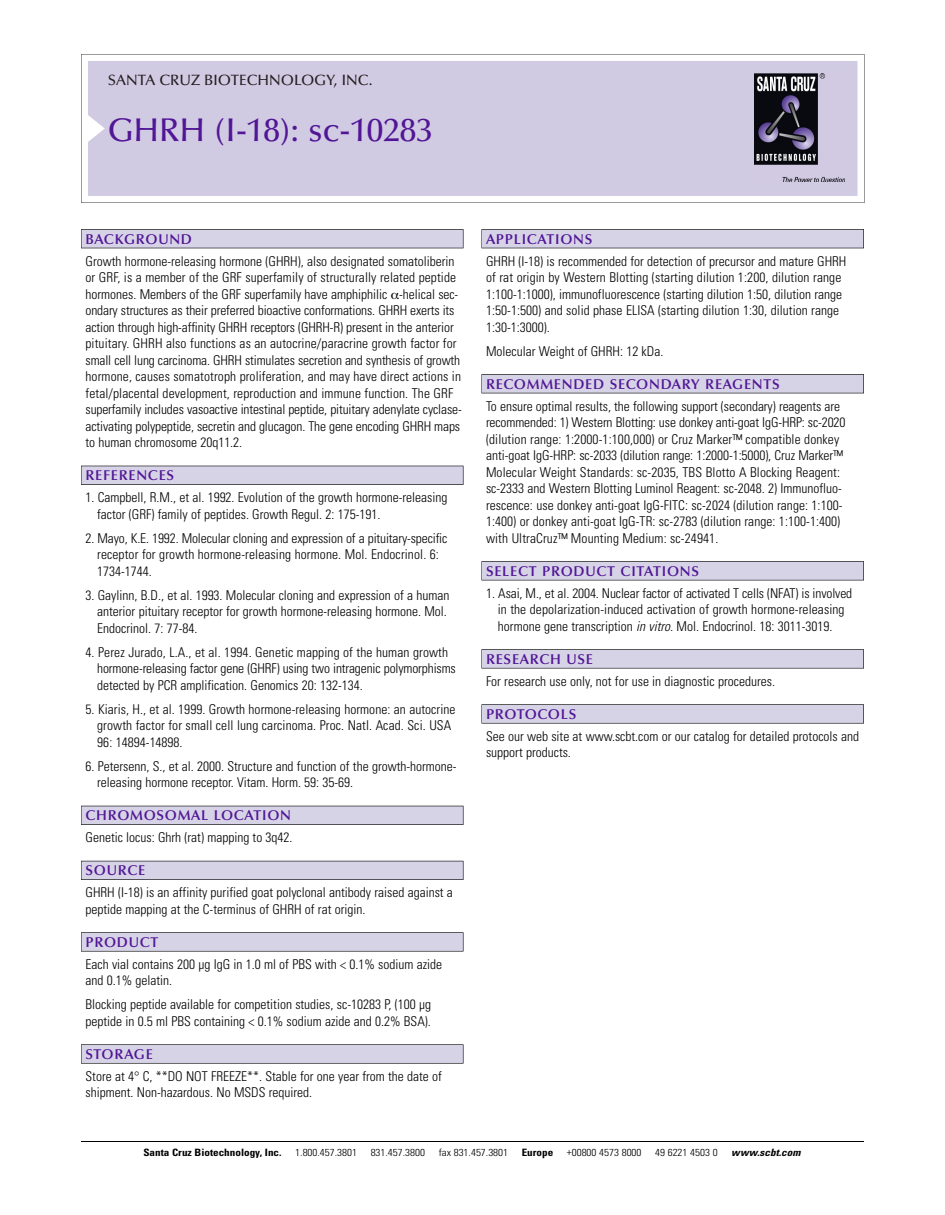
<style>
.page{position:relative;width:945px;height:1215px;background:#fff}
.page>*{position:absolute;margin:0;border:0;box-sizing:border-box;transform-origin:0 0}
.t1{font:500 33px "Optima";color:#511695}
.t2{font:500 15px "Optima";color:#231f20}
.t3{font:600 14.25px "Optima";letter-spacing:.05em;color:#511695}
.t4{font:300 condensed 13.5px/16.5px "Univers";color:#000}
.t5{font:300 condensed 10.2px "Univers";color:#000;scale:1.1 1}
.t6{font:700 condensed 10.2px "Univers";color:#000;scale:1.1 1}
.t7{font:italic 700 condensed 10.2px "Univers";letter-spacing:.005em;color:#000;scale:1.1 1}
.s1{font-style:italic}
</style>
<div class="page">
<svg style="left:81px;top:54px;width:783px;height:149px"></svg>
<div style="left:88px;top:61px;width:769px;height:135px;background:#d1cae3"></div>
<img style="left:755px;top:74px;width:90px;height:108px">
<div style="left:81px;top:229px;width:382px;height:19px;background:#525156"></div>
<div style="left:81px;top:230px;width:382px;height:18px;background:#d7d3e7"></div>
<div style="left:81px;top:466px;width:382px;height:19px;background:#515055"></div>
<div style="left:81px;top:466px;width:382px;height:18px;background:#d7d3e7"></div>
<div style="left:81px;top:806px;width:382px;height:19px;background:#525158"></div>
<div style="left:81px;top:806px;width:382px;height:18px;background:#d7d3e7"></div>
<div style="left:81px;top:861px;width:382px;height:19px;background:#54535a"></div>
<div style="left:81px;top:861px;width:382px;height:18px;background:#d7d3e7"></div>
<svg style="left:81px;top:932px;width:382px;height:20px"></svg>
<div style="left:81px;top:933px;width:382px;height:18px;background:#d7d3e7"></div>
<div style="left:81px;top:1044px;width:382px;height:20px;background:#666667"></div>
<div style="left:81px;top:1045px;width:382px;height:18px;background:#d7d3e7"></div>
<div style="left:482px;top:229px;width:382px;height:19px;background:#525156"></div>
<div style="left:482px;top:230px;width:381px;height:18px;background:#d7d3e7"></div>
<div style="left:482px;top:374px;width:382px;height:19px;background:#525155"></div>
<div style="left:482px;top:375px;width:381px;height:18px;background:#d7d3e7"></div>
<div style="left:482px;top:561px;width:382px;height:19px;background:#545357"></div>
<div style="left:482px;top:562px;width:381px;height:18px;background:#d7d3e7"></div>
<div style="left:482px;top:649px;width:382px;height:19px;background:#575759"></div>
<div style="left:482px;top:650px;width:381px;height:18px;background:#d7d3e7"></div>
<svg style="left:482px;top:704px;width:382px;height:20px"></svg>
<div style="left:482px;top:705px;width:381px;height:18px;background:#d7d3e7"></div>
<hr style="left:81px;top:1141px;width:783px;height:1px;background:#000">
<p class="t2" style="left:108px;top:74px;width:266px">SANTA CRUZ BIOTECHNOLOGY, INC.</p>
<h1 class="t1" style="left:108px;top:117px;width:326px">GHRH (I-18): sc-10283</h1>
<p class="t3" style="left:86px;top:233px;width:108px">BACKGROUND</p>
<p class="t4" style="left:86px;top:254px;width:378px">Growth hormone-releasing hormone (GHRH), also designated somatoliberin or GRF, is a member of the GRF superfamily of structurally related peptide hormones. Members of the GRF superfamily have amphiphilic -helical sec&shy;ondary structures as their preferred bioactive conformations. GHRH exerts its action through high-affinity GHRH receptors (GHRH-R) present in the anterior pituitary. GHRH also functions as an autocrine/paracrine growth factor for small cell lung carcinoma. GHRH stimulates secretion and synthesis of growth hormone, causes somatotroph proliferation, and may have direct actions in fetal/placental development, reproduction and immune function. The GRF superfamily includes vasoactive intestinal peptide, pituitary adenylate cyclase&shy;activating polypeptide, secretin and glucagon. The gene encoding GHRH maps to human chromosome 20q11.2.</p>
<p class="t3" style="left:86px;top:470px;width:90px">REFERENCES</p>
<p class="t4" style="left:97px;top:490px;width:352px;text-indent:-12px">1. Campbell, R.M., et al. 1992. Evolution of the growth hormone-releasing factor (GRF) family of peptides. Growth Regul. 2: 175-191.</p>
<p class="t4" style="left:97px;top:531px;width:352px;text-indent:-12px">2. Mayo, K.E. 1992. Molecular cloning and expression of a pituitary-specific receptor for growth hormone-releasing hormone. Mol. Endocrinol. 6:<br>1734-1744.</p>
<p class="t4" style="left:97px;top:588px;width:354px;text-indent:-12px">3. Gaylinn, B.D., et al. 1993. Molecular cloning and expression of a human anterior pituitary receptor for growth hormone-releasing hormone. Mol.<br>Endocrinol. 7: 77-84.</p>
<p class="t4" style="left:97px;top:645px;width:360px;text-indent:-12px">4. Perez Jurado, L.A., et al. 1994. Genetic mapping of the human growth hormone-releasing factor gene (GHRF) using two intragenic polymorphisms detected by PCR amplification. Genomics 20: 132-134.</p>
<p class="t4" style="left:97px;top:702px;width:360px;text-indent:-12px">5. Kiaris, H., et al. 1999. Growth hormone-releasing hormone: an autocrine growth factor for small cell lung carcinoma. Proc. Natl. Acad. Sci. USA<br>96: 14894-14898.</p>
<p class="t4" style="left:97px;top:759px;width:361px;text-indent:-12px">6. Petersenn, S., et al. 2000. Structure and function of the growth-hormone&shy;releasing hormone receptor. Vitam. Horm. 59: 35-69.</p>
<p class="t3" style="left:86px;top:810px;width:207px">CHROMOSOMAL LOCATION</p>
<p class="t4" style="left:86px;top:830px;width:209px">Genetic locus: Ghrh (rat) mapping to 3q42.</p>
<p class="t3" style="left:86px;top:865px;width:61px">SOURCE</p>
<p class="t4" style="left:86px;top:885px;width:369px">GHRH (I-18) is an affinity purified goat polyclonal antibody raised against a peptide mapping at the C-terminus of GHRH of rat origin.</p>
<p class="t3" style="left:86px;top:936px;width:74px">PRODUCT</p>
<p class="t4" style="left:86px;top:957px;width:358px">Each vial contains 200 µg IgG in 1.0 ml of PBS with &lt; 0.1% sodium azide and 0.1% gelatin.</p>
<p class="t4" style="left:86px;top:997px;width:347px">Blocking peptide available for competition studies, sc-10283 P, (100 µg peptide in 0.5 ml PBS containing &lt; 0.1% sodium azide and 0.2% BSA).</p>
<p class="t3" style="left:86px;top:1048px;width:69px">STORAGE</p>
<p class="t4" style="left:86px;top:1069px;width:358px">Store at 4° C, **DO NOT FREEZE**. Stable for one year from the date of shipment. Non-hazardous. No MSDS required.</p>
<p class="t3" style="left:486px;top:233px;width:108px">APPLICATIONS</p>
<p class="t4" style="left:486px;top:254px;width:362px">GHRH (I-18) is recommended for detection of precursor and mature GHRH of rat origin by Western Blotting (starting dilution 1:200, dilution range 1:100-1:1000), immunofluorescence (starting dilution 1:50, dilution range 1:50-1:500) and solid phase ELISA (starting dilution 1:30, dilution range 1:30-1:3000).</p>
<p class="t4" style="left:486px;top:344px;width:179px">Molecular Weight of GHRH: 12 kDa.</p>
<p class="t3" style="left:486px;top:378px;width:295px">RECOMMENDED SECONDARY REAGENTS</p>
<p class="t4" style="left:486px;top:399px;width:361px">To ensure optimal results, the following support (secondary) reagents are recommended: 1) Western Blotting: use donkey anti-goat IgG-HRP: sc-2020 (dilution range: 1:2000-1:100,000) or Cruz Marker™ compatible donkey anti-goat IgG-HRP: sc-2033 (dilution range: 1:2000-1:5000), Cruz Marker™ Molecular Weight Standards: sc-2035, TBS Blotto A Blocking Reagent: sc-2333 and Western Blotting Luminol Reagent: sc-2048. 2) Immunofluo&shy;rescence: use donkey anti-goat IgG-FITC: sc-2024 (dilution range: 1:100- 1:400) or donkey anti-goat IgG-TR: sc-2783 (dilution range: 1:100-1:400) with UltraCruz™ Mounting Medium: sc-24941.</p>
<p class="t3" style="left:486px;top:565px;width:215px">SELECT PRODUCT CITATIONS</p>
<p class="t4" style="left:486px;top:586px;width:368px;text-align:center">1. Asai, M., et al. 2004. Nuclear factor of activated T cells (NFAT) is involved in the depolarization-induced activation of growth hormone-releasing hormone gene transcription <span class="s1">in vitro.</span> Mol. Endocrinol. 18: 3011-3019.</p>
<p class="t3" style="left:486px;top:653px;width:109px">RESEARCH USE</p>
<p class="t4" style="left:486px;top:674px;width:290px">For research use only, not for use in diagnostic procedures.</p>
<p class="t3" style="left:486px;top:708px;width:92px">PROTOCOLS</p>
<p class="t4" style="left:486px;top:729px;width:375px">See our web site at www.scbt.com or our catalog for detailed protocols and support products.</p>
<p class="t6" style="left:143px;top:1148px;width:127px">Santa Cruz Biotechnology, Inc.</p>
<p class="t5" style="left:295px;top:1148px;width:58px">1.800.457.3801</p>
<p class="t5" style="left:371px;top:1148px;width:51px">831.457.3800</p>
<p class="t5" style="left:439px;top:1148px;width:65px">fax 831.457.3801</p>
<p class="t6" style="left:522px;top:1148px;width:30px">Europe</p>
<p class="t5" style="left:567px;top:1148px;width:69px">+00800 4573 8000</p>
<p class="t5" style="left:655px;top:1148px;width:58px">49 6221 4503 0</p>
<p class="t7" style="left:731px;top:1148px;width:64px">www.scbt.com</p>
</div>
